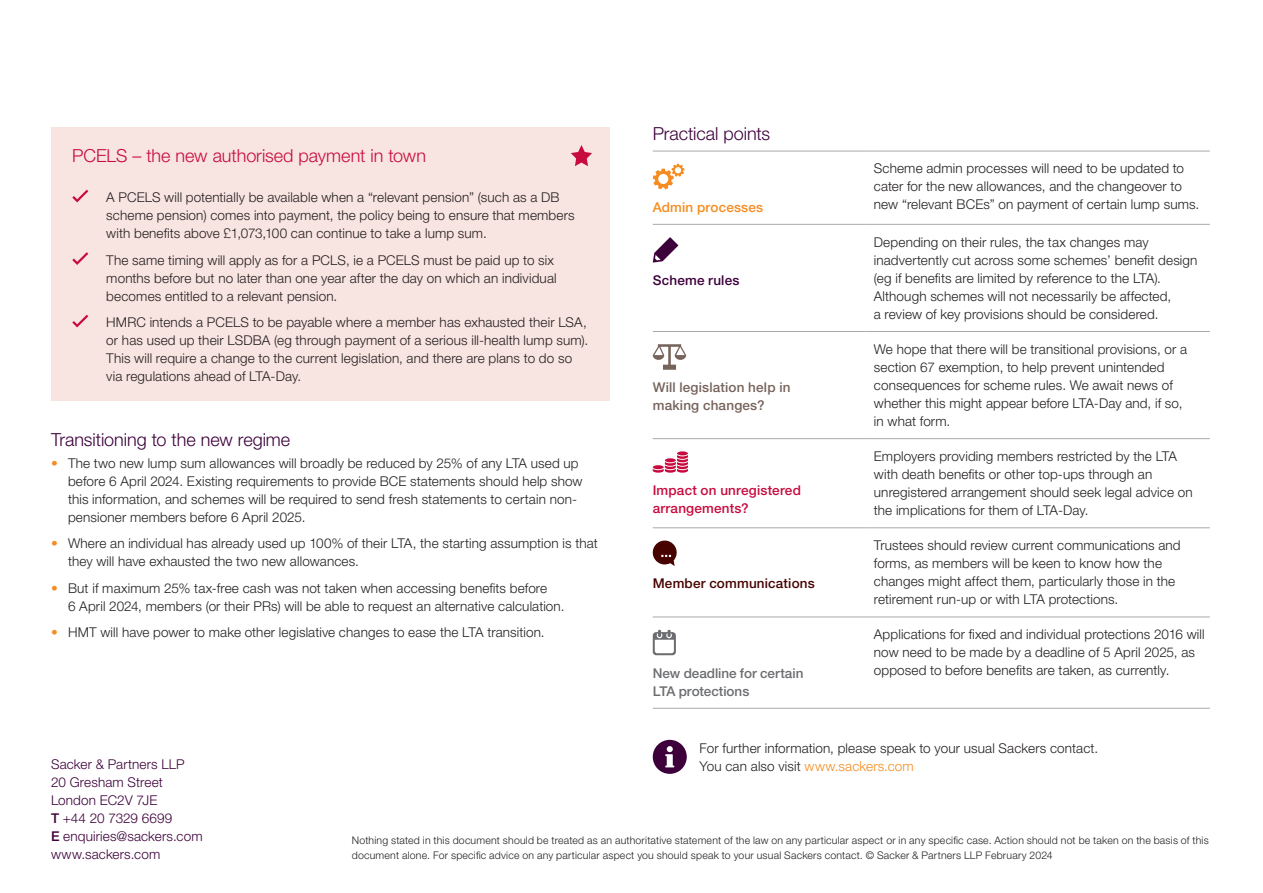
<style>
.page{position:relative;width:1263px;height:893px;background:#fff}
.page>*{position:absolute;margin:0;border:0;box-sizing:border-box;transform-origin:0 0}
.Heading_2{font:300 18px "Helvetica Neue LT Pro";letter-spacing:-.005em;color:#3d003b}
.Heading_2-2{font:300 18px "Helvetica Neue LT Pro";letter-spacing:-.005em;color:#c80b3e}
.t1{font:300 13.5px/18px "Helvetica Neue LT Pro";letter-spacing:.01em;color:#231f20}
.t2{font:300 13.5px/18px "Helvetica Neue LT Pro";letter-spacing:.01em;color:#3d003b}
.Pull_out{font:500 13.5px/18px "Helvetica Neue LT Pro";letter-spacing:.015em;color:#76635b}
.Pull_out-2{font:500 13.5px/18px "Helvetica Neue LT Pro";color:#6c6d70}
.Pull_out-3{font:500 13.5px/18px "Helvetica Neue LT Pro";letter-spacing:.015em;color:#c80b3e}
.Pull_out-4{font:500 13.5px "Helvetica Neue LT Pro";letter-spacing:.015em;color:#470300}
.Pull_out-5{font:500 13.5px "Helvetica Neue LT Pro";letter-spacing:.015em;color:#f68c1f}
.Pull_out-6{font:500 13.5px "Helvetica Neue LT Pro";letter-spacing:.015em;color:#3d003b}
.Footnotes{font:300 10.5px/15px "Helvetica Neue LT Pro";letter-spacing:.02em;color:#231f20}
.s1{color:#f68c1f}
.s2{font-weight:500}
</style>
<div class="page">
<hr style="left:653px;top:151px;width:212px;height:1px;background:#a8a9ad">
<hr style="left:874px;top:151px;width:336px;height:1px;background:#a8a9ad">
<hr style="left:653px;top:224px;width:212px;height:1px;background:#a8a9ad">
<hr style="left:874px;top:224px;width:336px;height:1px;background:#a8a9ad">
<hr style="left:653px;top:331px;width:212px;height:1px;background:#a8a9ad">
<hr style="left:874px;top:331px;width:336px;height:1px;background:#a8a9ad">
<hr style="left:653px;top:438px;width:212px;height:1px;background:#a8a9ad">
<hr style="left:874px;top:438px;width:336px;height:1px;background:#a8a9ad">
<hr style="left:653px;top:527px;width:212px;height:1px;background:#a8a9ad">
<hr style="left:874px;top:527px;width:336px;height:1px;background:#a8a9ad">
<hr style="left:653px;top:617px;width:212px;height:1px;background:#a8a9ad">
<hr style="left:874px;top:617px;width:336px;height:1px;background:#a8a9ad">
<hr style="left:653px;top:708px;width:212px;height:1px;background:#a8a9ad">
<hr style="left:874px;top:708px;width:336px;height:1px;background:#a8a9ad">
<svg style="left:653px;top:164px;width:31px;height:26px"></svg>
<svg style="left:653px;top:237px;width:25px;height:26px"></svg>
<svg style="left:653px;top:344px;width:33px;height:26px"></svg>
<svg style="left:677px;top:451px;width:11px;height:4px"></svg>
<svg style="left:653px;top:455px;width:35px;height:18px"></svg>
<svg style="left:652px;top:540px;width:25px;height:26px"></svg>
<svg style="left:653px;top:629px;width:23px;height:26px"></svg>
<svg style="left:653px;top:740px;width:34px;height:34px"></svg>
<div style="left:51px;top:128px;width:558px;height:273px;background:#f8e4e0"></div>
<svg style="left:72px;top:190px;width:16px;height:12px"></svg>
<svg style="left:72px;top:252px;width:16px;height:13px"></svg>
<svg style="left:72px;top:315px;width:16px;height:12px"></svg>
<svg style="left:571px;top:145px;width:21px;height:21px"></svg>
<p class="Heading_2-2" style="left:72px;top:144px;width:355px">PCELS – the new authorised payment in town</p>
<p class="t1" style="left:106px;top:188px;width:470px">A PCELS will potentially be available when a “relevant pension” (such as a DB scheme pension) comes into payment, the policy being to ensure that members with benefits above £1,073,100 can continue to take a lump sum.</p>
<p class="t1" style="left:106px;top:251px;width:452px">The same timing will apply as for a PCLS, ie a PCELS must be paid up to six months before but no later than one year after the day on which an individual becomes entitled to a relevant pension.</p>
<p class="t1" style="left:106px;top:313px;width:483px">HMRC intends a PCELS to be payable where a member has exhausted their LSA, or has used up their LSDBA (eg through payment of a serious ill-health lump sum).<br>This will require a change to the current legislation, and there are plans to do so via regulations ahead of LTA-Day.</p>
<p class="Heading_2" style="left:51px;top:428px;width:241px">Transitioning to the new regime</p>
<p class="t1" style="left:68px;top:454px;width:516px;text-indent:-17px"><span class="s1">•</span> The two new lump sum allowances will broadly be reduced by 25% of any LTA used up before 6 April 2024. Existing requirements to provide BCE statements should help show this information, and schemes will be required to send fresh statements to certain non&shy;pensioner members before 6 April 2025.</p>
<p class="t1" style="left:68px;top:534px;width:531px;text-indent:-17px"><span class="s1">•</span> Where an individual has already used up 100% of their LTA, the starting assumption is that they will have exhausted the two new allowances.</p>
<p class="t1" style="left:68px;top:579px;width:498px;text-indent:-17px"><span class="s1">•</span> But if maximum 25% tax-free cash was not taken when accessing benefits before<br>6 April 2024, members (or their PRs) will be able to request an alternative calculation.</p>
<p class="t1" style="left:51px;top:623px;width:495px"><span class="s1">•</span> HMT will have power to make other legislative changes to ease the LTA transition.</p>
<p class="Heading_2" style="left:653px;top:123px;width:119px">Practical points</p>
<p class="Pull_out-5" style="left:653px;top:199px;width:112px">Admin processes</p>
<p class="Pull_out-6" style="left:653px;top:272px;width:88px">Scheme rules</p>
<p class="Pull_out" style="left:653px;top:378px;width:139px">Will legislation help in making changes?</p>
<p class="Pull_out-3" style="left:653px;top:481px;width:150px">Impact on unregistered arrangements?</p>
<p class="Pull_out-4" style="left:653px;top:575px;width:164px">Member communications</p>
<p class="Pull_out-2" style="left:653px;top:663px;width:152px">New deadline for certain<br>LTA protections</p>
<p class="t1" style="left:874px;top:159px;width:327px">Scheme admin processes will need to be updated to cater for the new allowances, and the changeover to new “relevant BCEs” on payment of certain lump sums.</p>
<p class="t1" style="left:874px;top:233px;width:325px">Depending on their rules, the tax changes may inadvertently cut across some schemes’ benefit design (eg if benefits are limited by reference to the LTA).<br>Although schemes will not necessarily be affected,<br>a review of key provisions should be considered.</p>
<p class="t1" style="left:874px;top:340px;width:315px">We hope that there will be transitional provisions, or a section 67 exemption, to help prevent unintended consequences for scheme rules. We await news of whether this might appear before LTA-Day and, if so, in what form.</p>
<p class="t1" style="left:874px;top:447px;width:320px">Employers providing members restricted by the LTA with death benefits or other top-ups through an unregistered arrangement should seek legal advice on the implications for them of LTA-Day.</p>
<p class="t1" style="left:874px;top:536px;width:308px">Trustees should review current communications and forms, as members will be keen to know how the changes might affect them, particularly those in the retirement run-up or with LTA protections.</p>
<p class="t1" style="left:874px;top:625px;width:332px">Applications for fixed and individual protections 2016 will now need to be made by a deadline of 5 April 2025, as opposed to before benefits are taken, as currently.</p>
<p class="t2" style="left:51px;top:755px;width:153px">Sacker &amp; Partners LLP<br>20 Gresham Street<br>London EC2V 7JE<br><span class="s2">T</span> +44 20 7329 6699<br><span class="s2">E</span> enquiries@sackers.com www.sackers.com</p>
<p class="t1" style="left:699px;top:739px;width:400px">For further information, please speak to your usual Sackers contact.<br>You can also visit <span class="s1">www.sackers.com</span></p>
<p class="Footnotes" style="left:352px;top:832px;width:858px">Nothing stated in this document should be treated as an authoritative statement of the law on any particular aspect or in any specific case. Action should not be taken on the basis of this document alone. For specific advice on any particular aspect you should speak to your usual Sackers contact. © Sacker &amp; Partners LLP February 2024</p>
</div>
